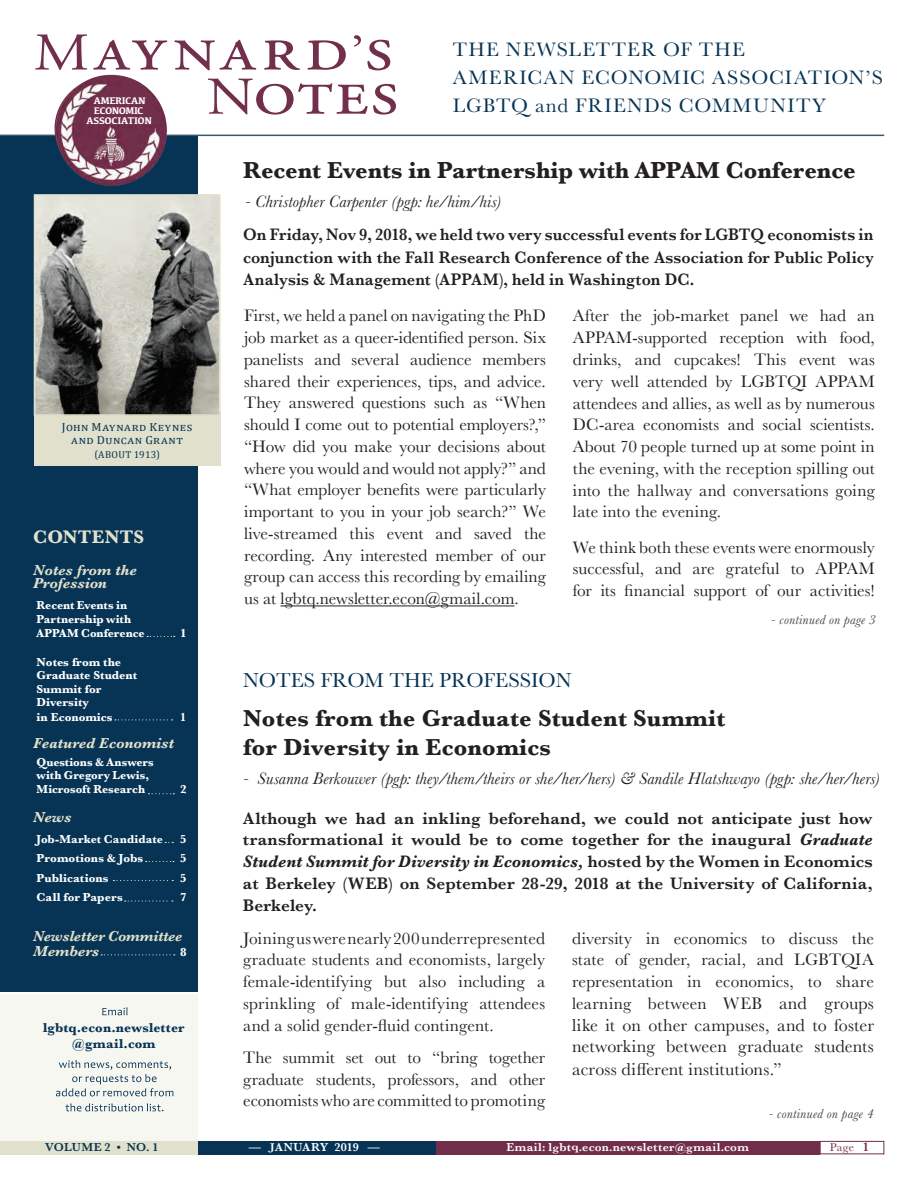
<style>
.page{position:relative;width:918px;height:1188px;background:#fff}
.page>*{position:absolute;margin:0;border:0;box-sizing:border-box;transform-origin:0 0}
.t1{font:66.45px "Adobe Garamond Pro";letter-spacing:.045em;color:#712f4b;scale:1.15 1}
.Article_Header{font:700 24px/28.8px "Baskerville";letter-spacing:.01em;color:#231f20}
.Section_Header{font:21px "Baskerville";color:#073454}
.Body_Text{font:20.1px "Baskerville";letter-spacing:.06em;color:#073454}
.TOC_Heading{font:700 18.9px "Baskerville";letter-spacing:.01em;color:#e1e0cc}
.Body_Text-2{font:18px/22px "Baskerville";letter-spacing:.01em;color:#231f20;text-align:justify}
.Body_Text-3{font:17.25px/21.8px "Baskerville";letter-spacing:.005em;color:#231f20;text-align:justify}
.Body_Text-4{font:600 17.25px/21.8px "Baskerville";letter-spacing:.01em;color:#231f20;text-align:justify}
.Body_Text-5{font:600 17.25px/22.5px "Baskerville";letter-spacing:.01em;color:#231f20;text-align:justify;scale:.95 1}
.Article_Header-2{font:italic 17.25px "Baskerville";letter-spacing:.015em;color:#231f20}
.TOC_Heading_Italic{font:italic 700 15px/15px "Baskerville";letter-spacing:-.01em;color:#e1e0cc;scale:.96 1}
.TOC_Heading_Italic-2{font:italic 700 15px/13.5px "Baskerville";letter-spacing:-.01em;color:#e1e0cc}
.TOC_Bold_Page{font:italic 700 15px "Baskerville";color:#e1e0cc}
.t2{font:italic 13.5px "Baskerville";letter-spacing:.03em;color:#3e3e3f}
.Other_Body_Text{font:700 13.5px "Baskerville";letter-spacing:.015em;color:#073454}
.t3{font:600 12.75px "Baskerville";color:#712e4a}
.TOC_Bold_Page-2{font:700 12px/13.5px "Baskerville";color:#fff}
.t4{font:600 12px "Baskerville";letter-spacing:.025em;color:#fff}
.t5{font:600 12px "Baskerville";letter-spacing:.005em;color:#073454}
.TOC_Bold_Page-3{font:700 12px "Baskerville";color:#fff;scale:.93 1}
.TOC_Heading_Italic-3{font:700 12px "Baskerville";color:#fff}
.t6{font:11.7px "Cambria";letter-spacing:.05em;color:#073454;scale:1.05 1}
.t7{font:11.7px "Baskerville";color:#712e4a}
.t8{font:10.05px "Cambria";letter-spacing:.025em;color:#073454}
.Body_Text-6{font:700 9.9px "Kefa";letter-spacing:-.035em;color:#fff}
.Body_Text-7{font:700 9.9px "Kefa";letter-spacing:-.065em;color:#fff}
.s1{font-size:52.95px}
.s2{font-size:48.9px}
.s3{font-weight:700;font-style:italic}
.s4{font-size:18px}
.s5{font-size:10.2px}
.s6{font-size:10.5px}
.s7{font-size:11.1px}
</style>
<div class="page">
<div style="left:0;top:994px;width:198px;height:149px;background:#f7f7f2"></div>
<div style="left:0;top:1141px;width:198px;height:13px;background:#e1e0cc"></div>
<div style="left:0;top:135px;width:198px;height:857px;background:#073454"></div>
<div style="left:435px;top:1141px;width:385px;height:13px;background:#712e4a"></div>
<div style="left:198px;top:1141px;width:238px;height:13px;background:#073454"></div>
<hr style="left:281px;top:606px;width:233px;height:1px;background:#231f20">
<hr style="left:0;top:135px;width:884px;height:1px;background:#445470">
<div style="left:820px;top:1141px;width:64px;height:13px;border:1px solid #712e4a"></div>
<svg style="left:66px;top:1103px;width:98px;height:9px"></svg>
<svg style="left:56px;top:1060px;width:117px;height:36px"></svg>
<svg style="left:102px;top:1007px;width:25px;height:8px"></svg>
<div style="left:34px;top:411px;width:187px;height:55px;background:#e1e0cc"></div>
<img style="left:37px;top:197px;width:181px;height:216px">
<div style="left:34px;top:194px;width:187px;height:222px;border:2px solid #e1e0cc"></div>
<svg style="left:115px;top:719px;width:58px;height:1px"></svg>
<svg style="left:113px;top:880px;width:60px;height:1px"></svg>
<svg style="left:101px;top:954px;width:74px;height:1px"></svg>
<svg style="left:149px;top:793px;width:25px;height:1px"></svg>
<svg style="left:147px;top:636px;width:28px;height:1px"></svg>
<svg style="left:146px;top:861px;width:28px;height:1px"></svg>
<svg style="left:125px;top:900px;width:48px;height:2px"></svg>
<img style="left:56px;top:74px;width:111px;height:112px">
<svg style="left:85px;top:86px;width:74px;height:41px;background:#7a3d57"></svg>
<p class="t1" style="left:34px;top:9px;width:314px"><span class="s1">M</span>aynard<span class="s2">’</span>s</p>
<p class="t1" style="left:207px;top:53px;width:169px"><span class="s1">N</span>otes</p>
<p class="Body_Text-6" style="left:94px;top:94px;width:53px">AMERICAN</p>
<p class="Body_Text-7" style="left:94px;top:104px;width:51px">ECONOMIC</p>
<p class="Body_Text-6" style="left:86px;top:114px;width:67px">ASSOCIATION</p>
<p class="Body_Text" style="left:453px;top:37px;width:294px">THE NEWSLETTER OF THE</p>
<p class="Body_Text" style="left:453px;top:65px;width:432px">AMERICAN ECONOMIC ASSOCIATION’S</p>
<p class="Body_Text" style="left:453px;top:93px;width:375px">LGBTQ and FRIENDS COMMUNITY</p>
<p class="Article_Header" style="left:243px;top:156px;width:614px">Recent Events in Partnership with APPAM Conference</p>
<p class="Article_Header-2" style="left:245px;top:189px;width:258px">- Christopher Carpenter (pgp: he/him/his)</p>
<p class="t6" style="left:62px;top:420px;width:126px">John Maynard Keynes</p>
<p class="t6" style="left:71px;top:433px;width:108px">and Duncan Grant</p>
<p class="t8" style="left:94px;top:448px;width:67px">(ABOUT 1913)</p>
<p class="TOC_Heading" style="left:33px;top:524px;width:112px">CONTENTS</p>
<p class="TOC_Heading_Italic-2" style="left:33px;top:563px;width:105px">Notes from the<br>Profession</p>
<p class="TOC_Bold_Page-2" style="left:37px;top:599px;width:96px">Recent Events in<br>Partnership with</p>
<p class="TOC_Bold_Page-2" style="left:37px;top:627px;width:109px">APPAM Conference</p>
<p class="TOC_Bold_Page-2" style="left:180px;top:627px;width:8px">1</p>
<p class="TOC_Bold_Page-2" style="left:37px;top:655px;width:86px">Notes from the</p>
<p class="TOC_Bold_Page-2" style="left:37px;top:669px;width:102px">Graduate Student</p>
<p class="TOC_Bold_Page-2" style="left:37px;top:682px;width:67px">Summit for</p>
<p class="TOC_Bold_Page-2" style="left:37px;top:696px;width:54px">Diversity</p>
<p class="TOC_Bold_Page-2" style="left:37px;top:710px;width:78px">in Economics</p>
<p class="TOC_Bold_Page-3" style="left:180px;top:708px;width:8px">1</p>
<p class="TOC_Bold_Page" style="left:33px;top:732px;width:142px">Featured Economist</p>
<p class="TOC_Bold_Page-2" style="left:37px;top:755px;width:119px">Questions &amp; Answers</p>
<p class="TOC_Bold_Page-2" style="left:37px;top:768px;width:114px">with Gregory Lewis,</p>
<p class="TOC_Bold_Page-2" style="left:37px;top:783px;width:110px">Microsoft Research</p>
<p class="TOC_Bold_Page-2" style="left:180px;top:783px;width:8px">2</p>
<p class="TOC_Bold_Page" style="left:33px;top:807px;width:40px">News</p>
<p class="TOC_Bold_Page-2" style="left:37px;top:832px;width:128px">Job-Market Candidate</p>
<p class="TOC_Bold_Page-2" style="left:180px;top:832px;width:8px">5</p>
<p class="TOC_Bold_Page-2" style="left:37px;top:852px;width:108px">Promotions &amp; Jobs</p>
<p class="TOC_Bold_Page-2" style="left:180px;top:852px;width:8px">5</p>
<p class="TOC_Bold_Page-2" style="left:37px;top:871px;width:74px">Publications</p>
<p class="TOC_Bold_Page-2" style="left:180px;top:871px;width:8px">5</p>
<p class="TOC_Bold_Page-2" style="left:37px;top:891px;width:88px">Call for Papers</p>
<p class="TOC_Bold_Page-2" style="left:180px;top:891px;width:8px">7</p>
<p class="TOC_Heading_Italic" style="left:33px;top:929px;width:157px">Newsletter Committee<br>Members</p>
<p class="TOC_Heading_Italic-3" style="left:180px;top:944px;width:8px">8</p>
<p class="Other_Body_Text" style="left:43px;top:1018px;width:143px">lgbtq.econ.newsletter</p>
<p class="Other_Body_Text" style="left:72px;top:1034px;width:85px">@gmail.com</p>
<p class="Body_Text-5" style="left:243px;top:223px;width:665px">On Friday, Nov 9, 2018, we held two very successful events for LGBTQ economists in conjunction with the Fall Research Conference of the Association for Public Policy Analysis &amp; Management (APPAM), held in Washington DC.</p>
<p class="Body_Text-3" style="left:244px;top:305px;width:303px">First, we held a panel on navigating the PhD job market as a queer-identified person. Six panelists and several audience members shared their experiences, tips, and advice.<br>They answered questions such as “When should I come out to potential employers?,” “How did you make your decisions about where you would and would not apply?” and “What employer benefits were particularly important to you in your job search?” We live-streamed this event and saved the recording. Any interested member of our group can access this recording by emailing us at lgbtq.newsletter.econ@gmail.com.</p>
<p class="Body_Text-3" style="left:573px;top:305px;width:303px">After the job-market panel we had an APPAM-supported reception with food, drinks, and cupcakes! This event was very well attended by LGBTQI APPAM attendees and allies, as well as by numerous DC-area economists and social scientists.<br>About 70 people turned up at some point in the evening, with the reception spilling out into the hallway and conversations going late into the evening.</p>
<p class="Body_Text-3" style="left:573px;top:536px;width:303px">We think both these events were enormously successful, and are grateful to APPAM for its financial support of our activities!</p>
<p class="Section_Header" style="left:243px;top:667px;width:330px">NOTES FROM THE PROFESSION</p>
<p class="t2" style="left:771px;top:611px;width:106px">- continued on page 3</p>
<p class="Article_Header" style="left:243px;top:704px;width:484px">Notes from the Graduate Student Summit for Diversity in Economics</p>
<p class="Article_Header-2" style="left:243px;top:767px;width:638px">- Susanna Berkouwer (pgp: they/them/theirs or she/her/hers) &amp; Sandile Hlatshwayo (pgp: she/her/hers)</p>
<p class="Body_Text-4" style="left:243px;top:807px;width:631px">Although we had an inkling beforehand, we could not anticipate just how transformational it would be to come together for the inaugural <span class="s3">Graduate Student Summit for Diversity in Economics,</span> hosted by the Women in Economics at Berkeley (WEB) on September 28-29, 2018 at the University of California, Berkeley.</p>
<p class="Body_Text-3" style="left:243px;top:927px;width:303px">Joining us were nearly 200 underrepresented graduate students and economists, largely female-identifying but also including a sprinkling of male-identifying attendees and a solid gender-fluid contingent.</p>
<p class="Body_Text-3" style="left:243px;top:1047px;width:303px">The summit set out to “bring together graduate students, professors, and other economists who are committed to promoting</p>
<p class="Body_Text-3" style="left:572px;top:928px;width:303px">diversity in economics to discuss the state of gender, racial, and LGBTQIA representation in economics, to share learning between WEB <span class="s4">and groups</span></p>
<p class="Body_Text-2" style="left:572px;top:1014px;width:303px">like it on other campuses, and to foster networking between graduate students across different institutions.”</p>
<p class="t2" style="left:769px;top:1105px;width:106px">- continued on page 4</p>
<p class="t4" style="left:249px;top:1139px;width:133px">— <span class="s5">J</span>ANUARY 2019 —</p>
<p class="t5" style="left:45px;top:1139px;width:115px">VOLUME 2 • NO. 1</p>
<p class="t4" style="left:254px;top:1141px;width:150px">— SEPTEMBER 2017 —</p>
<p class="t4" style="left:264px;top:1140px;width:133px">— <span class="s5">J</span>ANUARY 2019 —</p>
<p class="t4" style="left:507px;top:1139px;width:244px">Email: l<span class="s6">g</span>bt<span class="s6">q</span>.econ.newsletter<span class="s7">@</span><span class="s6">g</span>mail.com</p>
<p class="t7" style="left:830px;top:1140px;width:26px">Pa<span class="s7">g</span>e</p>
<p class="t3" style="left:863px;top:1138px;width:8px">1</p>
</div>
